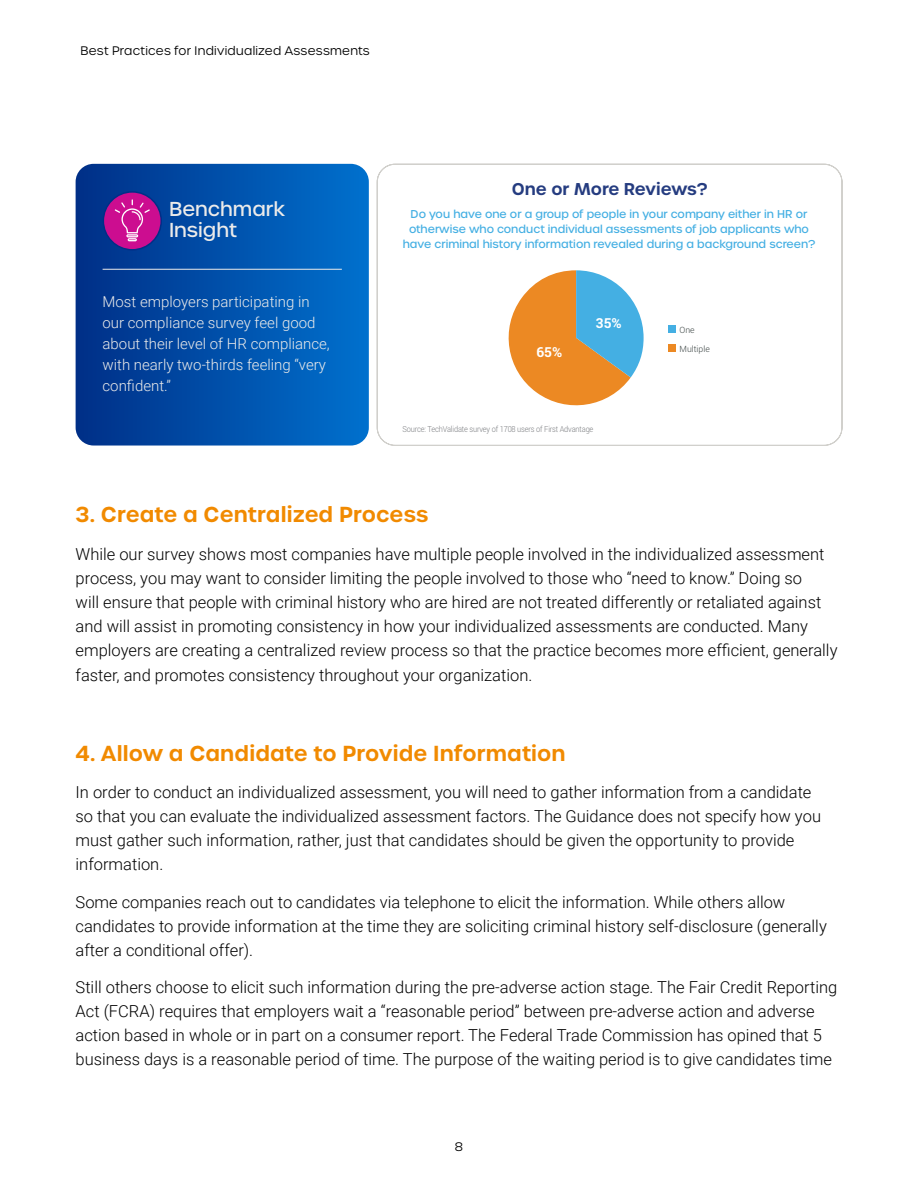
<style>
.page{position:relative;width:918px;height:1188px;background:#fff}
.page>*{position:absolute;margin:0;border:0;box-sizing:border-box;transform-origin:0 0}
.t1{font:600 21px "Urbane";letter-spacing:.005em;color:#f18a00}
.t2{font:500 19.5px/21px "Urbane";color:#ecebea}
.t3{font:300 16.5px/24px "Roboto";color:#000}
.t4{font:600 16.5px "Urbane";color:#253c80}
.t5{font:300 15px/21px "Roboto";color:#ecebea}
.t6{font:700 13.8px "Roboto";color:#fff}
.t7{font:300 12px "Urbane";letter-spacing:.02em;color:#000}
.t8{font:500 10.95px/15.1px "Urbane";color:#44afe3;text-align:center}
.t9{font:300 8.7px "Roboto";color:#394241}
.t10{font:300 8.25px "Roboto";letter-spacing:-.02em;color:#7b7d80;scale:.9 1}
</style>
<div class="page">
<svg style="left:76px;top:164px;width:293px;height:282px;background:#0151ab"></svg>
<hr style="left:103px;top:269px;width:239px;height:1px;background:#ecebea">
<div style="left:103px;top:192px;width:58px;height:58px;background:#cc0d90;border-radius:50%"></div>
<div style="left:103px;top:191px;width:59px;height:60px;border:2px solid #002f87;border-radius:50%"></div>
<svg style="left:115px;top:199px;width:35px;height:42px"></svg>
<svg style="left:377px;top:164px;width:465px;height:282px"></svg>
<p class="t7" style="left:81px;top:43px;width:291px">Best Practices for Individualized Assessments</p>
<p class="t2" style="left:169px;top:199px;width:118px">Benchmark<br>Insight</p>
<p class="t5" style="left:103px;top:291px;width:229px">Most employers participating in our compliance survey feel good about their level of HR compliance, with nearly two-thirds feeling “very confident.”</p>
<p class="t4" style="left:512px;top:178px;width:197px">One or More Reviews?</p>
<p class="t8" style="left:403px;top:207px;width:414px">Do you have one or a group of people in your company either in HR or otherwise who conduct individual assessments of job applicants who have criminal history information revealed during a background screen?</p>
<p class="t6" style="left:536px;top:342px;width:27px">65%</p>
<p class="t6" style="left:596px;top:314px;width:27px">35%</p>
<p class="t10" style="left:402px;top:424px;width:214px">Source: TechValidate survey of 1708 users of First Advantage</p>
<p class="t9" style="left:680px;top:323px;width:17px">One</p>
<p class="t9" style="left:680px;top:343px;width:32px">Multiple</p>
<p class="t1" style="left:76px;top:501px;width:354px">3. Create a Centralized Process</p>
<p class="t3" style="left:76px;top:541px;width:763px">While our survey shows most companies have multiple people involved in the individualized assessment process, you may want to consider limiting the people involved to those who “need to know.” Doing so<br>will ensure that people with criminal history who are hired are not treated differently or retaliated against and will assist in promoting consistency in how your individualized assessments are conducted. Many employers are creating a centralized review process so that the practice becomes more efficient, generally faster, and promotes consistency throughout your organization.</p>
<p class="t1" style="left:76px;top:739px;width:492px">4. Allow a Candidate to Provide Information</p>
<p class="t3" style="left:76px;top:780px;width:747px">In order to conduct an individualized assessment, you will need to gather information from a candidate so that you can evaluate the individualized assessment factors. The Guidance does not specify how you must gather such information, rather, just that candidates should be given the opportunity to provide information.</p>
<p class="t3" style="left:76px;top:889px;width:753px">Some companies reach out to candidates via telephone to elicit the information. While others allow candidates to provide information at the time they are soliciting criminal history self-disclosure (generally after a conditional offer).</p>
<p class="t3" style="left:76px;top:975px;width:763px">Still others choose to elicit such information during the pre-adverse action stage. The Fair Credit Reporting Act (FCRA) requires that employers wait a “reasonable period” between pre-adverse action and adverse action based in whole or in part on a consumer report. The Federal Trade Commission has opined that 5 business days is a reasonable period of time. The purpose of the waiting period is to give candidates time</p>
<p class="t7" style="left:455px;top:1139px;width:10px">8</p>
</div>
